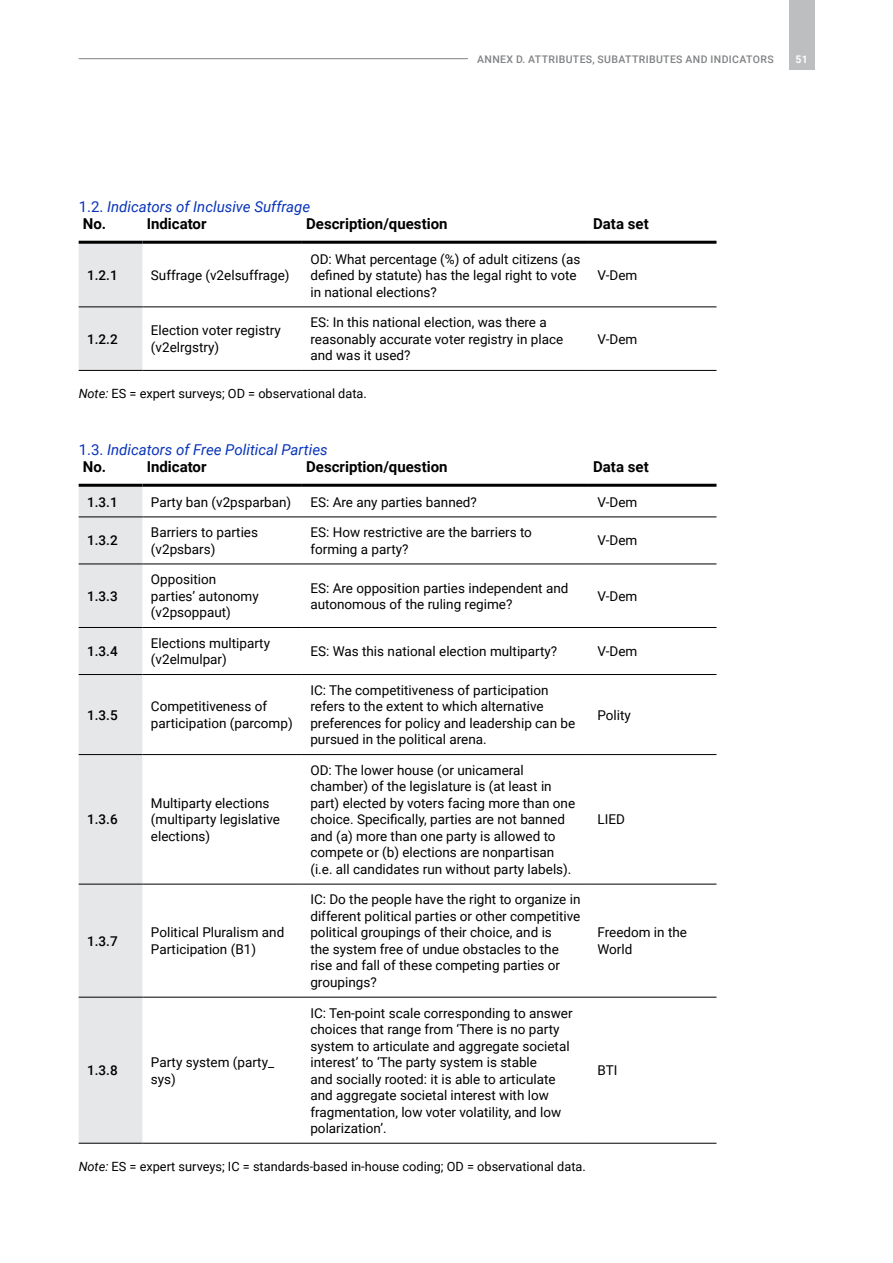
<style>
.page{position:relative;width:893px;height:1263px;background:#fff}
.page>*{position:absolute;margin:0;border:0;box-sizing:border-box;transform-origin:0 0}
.Table_heading{font:700 15px "Roboto";color:#000}
.Heading_4_with_numbering{font:italic 15px "Roboto";color:#0834ba}
.Table_body{font:13.5px/16.5px "Roboto";color:#000}
.Table_left_heading{font:500 13.5px "Roboto";color:#000}
.Source{font:12.75px "Roboto";color:#000}
.Page_header_right{font:500 10.5px "Roboto";letter-spacing:.035em;color:#808284}
.t1{font:700 10.5px "Roboto";color:#fff}
.s1{font-style:normal}
.s2{font-style:italic}
</style>
<div class="page">
<div style="left:79px;top:244px;width:63px;height:126px;background:#e6e7e8"></div>
<hr style="left:79px;top:241px;width:63px;height:3px;background:#000">
<hr style="left:142px;top:241px;width:160px;height:3px;background:#000">
<hr style="left:302px;top:241px;width:287px;height:3px;background:#000">
<hr style="left:589px;top:241px;width:127px;height:3px;background:#000">
<hr style="left:79px;top:306px;width:63px;height:1px;background:#000">
<hr style="left:142px;top:306px;width:160px;height:1px;background:#000">
<hr style="left:302px;top:306px;width:287px;height:1px;background:#000">
<hr style="left:589px;top:306px;width:127px;height:1px;background:#000">
<hr style="left:79px;top:370px;width:63px;height:1px;background:#000">
<hr style="left:142px;top:370px;width:160px;height:1px;background:#000">
<hr style="left:302px;top:370px;width:287px;height:1px;background:#000">
<hr style="left:589px;top:370px;width:127px;height:1px;background:#000">
<div style="left:79px;top:487px;width:63px;height:656px;background:#e6e7e8"></div>
<hr style="left:79px;top:484px;width:63px;height:3px;background:#000">
<hr style="left:142px;top:484px;width:160px;height:3px;background:#000">
<hr style="left:302px;top:484px;width:287px;height:3px;background:#000">
<hr style="left:589px;top:484px;width:127px;height:3px;background:#000">
<hr style="left:79px;top:516px;width:63px;height:1px;background:#000">
<hr style="left:142px;top:516px;width:160px;height:1px;background:#000">
<hr style="left:302px;top:516px;width:287px;height:1px;background:#000">
<hr style="left:589px;top:516px;width:127px;height:1px;background:#000">
<hr style="left:79px;top:563px;width:63px;height:1px;background:#000">
<hr style="left:142px;top:563px;width:160px;height:1px;background:#000">
<hr style="left:302px;top:563px;width:287px;height:1px;background:#000">
<hr style="left:589px;top:563px;width:127px;height:1px;background:#000">
<hr style="left:79px;top:627px;width:63px;height:1px;background:#000">
<hr style="left:142px;top:627px;width:160px;height:1px;background:#000">
<hr style="left:302px;top:627px;width:287px;height:1px;background:#000">
<hr style="left:589px;top:627px;width:127px;height:1px;background:#000">
<hr style="left:79px;top:674px;width:63px;height:1px;background:#000">
<hr style="left:142px;top:674px;width:160px;height:1px;background:#000">
<hr style="left:302px;top:674px;width:287px;height:1px;background:#000">
<hr style="left:589px;top:674px;width:127px;height:1px;background:#000">
<hr style="left:79px;top:754px;width:63px;height:1px;background:#000">
<hr style="left:142px;top:754px;width:160px;height:1px;background:#000">
<hr style="left:302px;top:754px;width:287px;height:1px;background:#000">
<hr style="left:589px;top:754px;width:127px;height:1px;background:#000">
<hr style="left:79px;top:884px;width:63px;height:1px;background:#000">
<hr style="left:142px;top:884px;width:160px;height:1px;background:#000">
<hr style="left:302px;top:884px;width:287px;height:1px;background:#000">
<hr style="left:589px;top:884px;width:127px;height:1px;background:#000">
<hr style="left:79px;top:997px;width:63px;height:1px;background:#000">
<hr style="left:142px;top:997px;width:160px;height:1px;background:#000">
<hr style="left:302px;top:997px;width:287px;height:1px;background:#000">
<hr style="left:589px;top:997px;width:127px;height:1px;background:#000">
<hr style="left:79px;top:1143px;width:63px;height:1px;background:#000">
<hr style="left:142px;top:1143px;width:160px;height:1px;background:#000">
<hr style="left:302px;top:1143px;width:287px;height:1px;background:#000">
<hr style="left:589px;top:1143px;width:127px;height:1px;background:#000">
<hr style="left:79px;top:58px;width:695px;height:1px;background:#808284">
<div style="left:789px;top:0;width:25px;height:70px;background:#bcbec0"></div>
<div style="left:468px;top:55px;width:306px;height:8px;background:#fff"></div>
<p class="Page_header_right" style="left:477px;top:52px;width:298px">ANNEX D. ATTRIBUTES, SUBATTRIBUTES AND INDICATORS</p>
<p class="t1" style="left:795px;top:52px;width:14px">51</p>
<p class="Heading_4_with_numbering" style="left:79px;top:196px;width:233px"><span class="s1">1.2.</span> Indicators of Inclusive Suffrage</p>
<p class="Table_heading" style="left:83px;top:214px;width:25px">No.</p>
<p class="Table_heading" style="left:147px;top:214px;width:61px">Indicator</p>
<p class="Table_heading" style="left:306px;top:214px;width:143px">Description/question</p>
<p class="Table_heading" style="left:593px;top:214px;width:57px">Data set</p>
<p class="Table_left_heading" style="left:87px;top:266px;width:32px">1.2.1</p>
<p class="Table_body" style="left:151px;top:267px;width:140px">Suffrage (v2elsuffrage)</p>
<p class="Table_body" style="left:310px;top:250px;width:272px">OD: What percentage (%) of adult citizens (as defined by statute) has the legal right to vote in national elections?</p>
<p class="Table_body" style="left:597px;top:267px;width:41px">V-Dem</p>
<p class="Table_left_heading" style="left:87px;top:329px;width:32px">1.2.2</p>
<p class="Table_body" style="left:151px;top:322px;width:131px">Election voter registry (v2elrgstry)</p>
<p class="Table_body" style="left:310px;top:314px;width:254px">ES: In this national election, was there a reasonably accurate voter registry in place and was it used?</p>
<p class="Source" style="left:79px;top:385px;width:290px"><span class="s2">Note:</span> ES = expert surveys; OD = observational data.</p>
<p class="Table_body" style="left:597px;top:330px;width:41px">V-Dem</p>
<p class="Heading_4_with_numbering" style="left:79px;top:439px;width:251px"><span class="s1">1.3.</span> Indicators of Free Political Parties</p>
<p class="Table_heading" style="left:83px;top:457px;width:25px">No.</p>
<p class="Table_heading" style="left:147px;top:457px;width:61px">Indicator</p>
<p class="Table_heading" style="left:306px;top:457px;width:143px">Description/question</p>
<p class="Table_heading" style="left:593px;top:457px;width:57px">Data set</p>
<p class="Table_left_heading" style="left:87px;top:492px;width:32px">1.3.1</p>
<p class="Table_body" style="left:151px;top:493px;width:142px">Party ban (v2psparban)</p>
<p class="Table_body" style="left:310px;top:493px;width:168px">ES: Are any parties banned?</p>
<p class="Table_body" style="left:597px;top:493px;width:41px">V-Dem</p>
<p class="Table_left_heading" style="left:87px;top:531px;width:32px">1.3.2</p>
<p class="Table_body" style="left:151px;top:524px;width:109px">Barriers to parties (v2psbars)</p>
<p class="Table_body" style="left:310px;top:524px;width:223px">ES: How restrictive are the barriers to forming a party?</p>
<p class="Table_body" style="left:597px;top:532px;width:41px">V-Dem</p>
<p class="Table_left_heading" style="left:87px;top:586px;width:32px">1.3.3</p>
<p class="Table_body" style="left:151px;top:571px;width:109px">Opposition parties’ autonomy (v2psoppaut)</p>
<p class="Table_body" style="left:310px;top:579px;width:260px">ES: Are opposition parties independent and autonomous of the ruling regime?</p>
<p class="Table_body" style="left:597px;top:587px;width:41px">V-Dem</p>
<p class="Table_left_heading" style="left:87px;top:642px;width:32px">1.3.4</p>
<p class="Table_body" style="left:151px;top:634px;width:121px">Elections multiparty (v2elmulpar)</p>
<p class="Table_body" style="left:310px;top:642px;width:248px">ES: Was this national election multiparty?</p>
<p class="Table_body" style="left:597px;top:642px;width:41px">V-Dem</p>
<p class="Table_left_heading" style="left:87px;top:705px;width:32px">1.3.5</p>
<p class="Table_body" style="left:151px;top:698px;width:143px">Competitiveness of participation (parcomp)</p>
<p class="Table_left_heading" style="left:87px;top:810px;width:32px">1.3.6</p>
<p class="Table_body" style="left:151px;top:794px;width:130px">Multiparty elections (multiparty legislative elections)</p>
<p class="Table_left_heading" style="left:87px;top:931px;width:32px">1.3.7</p>
<p class="Table_body" style="left:151px;top:924px;width:135px">Political Pluralism and<br>Participation (B1)</p>
<p class="Table_left_heading" style="left:87px;top:1061px;width:32px">1.3.8</p>
<p class="Table_body" style="left:151px;top:1053px;width:125px">Party system (party_ sys)</p>
<p class="Table_body" style="left:310px;top:681px;width:266px">IC: The competitiveness of participation refers to the extent to which alternative preferences for policy and leadership can be pursued in the political arena.</p>
<p class="Table_body" style="left:310px;top:761px;width:266px">OD: The lower house (or unicameral chamber) of the legislature is (at least in part) elected by voters facing more than one choice. Specifically, parties are not banned and (a) more than one party is allowed to compete or (b) elections are nonpartisan (i.e. all candidates run without party labels).</p>
<p class="Table_body" style="left:310px;top:891px;width:272px">IC: Do the people have the right to organize in different political parties or other competitive political groupings of their choice, and is<br>the system free of undue obstacles to the rise and fall of these competing parties or groupings?</p>
<p class="Table_body" style="left:310px;top:1004px;width:264px">IC: Ten-point scale corresponding to answer choices that range from ‘There is no party system to articulate and aggregate societal interest’ to ‘The party system is stable<br>and socially rooted: it is able to articulate and aggregate societal interest with low fragmentation, low voter volatility, and low polarization’.</p>
<p class="Source" style="left:79px;top:1157px;width:509px"><span class="s2">Note:</span> ES = expert surveys; IC = standards-based in-house coding; OD = observational data.</p>
<p class="Table_body" style="left:597px;top:706px;width:35px">Polity</p>
<p class="Table_body" style="left:597px;top:811px;width:29px">LIED</p>
<p class="Table_body" style="left:597px;top:924px;width:91px">Freedom in the<br>World</p>
<p class="Table_body" style="left:597px;top:1062px;width:21px">BTI</p>
</div>
